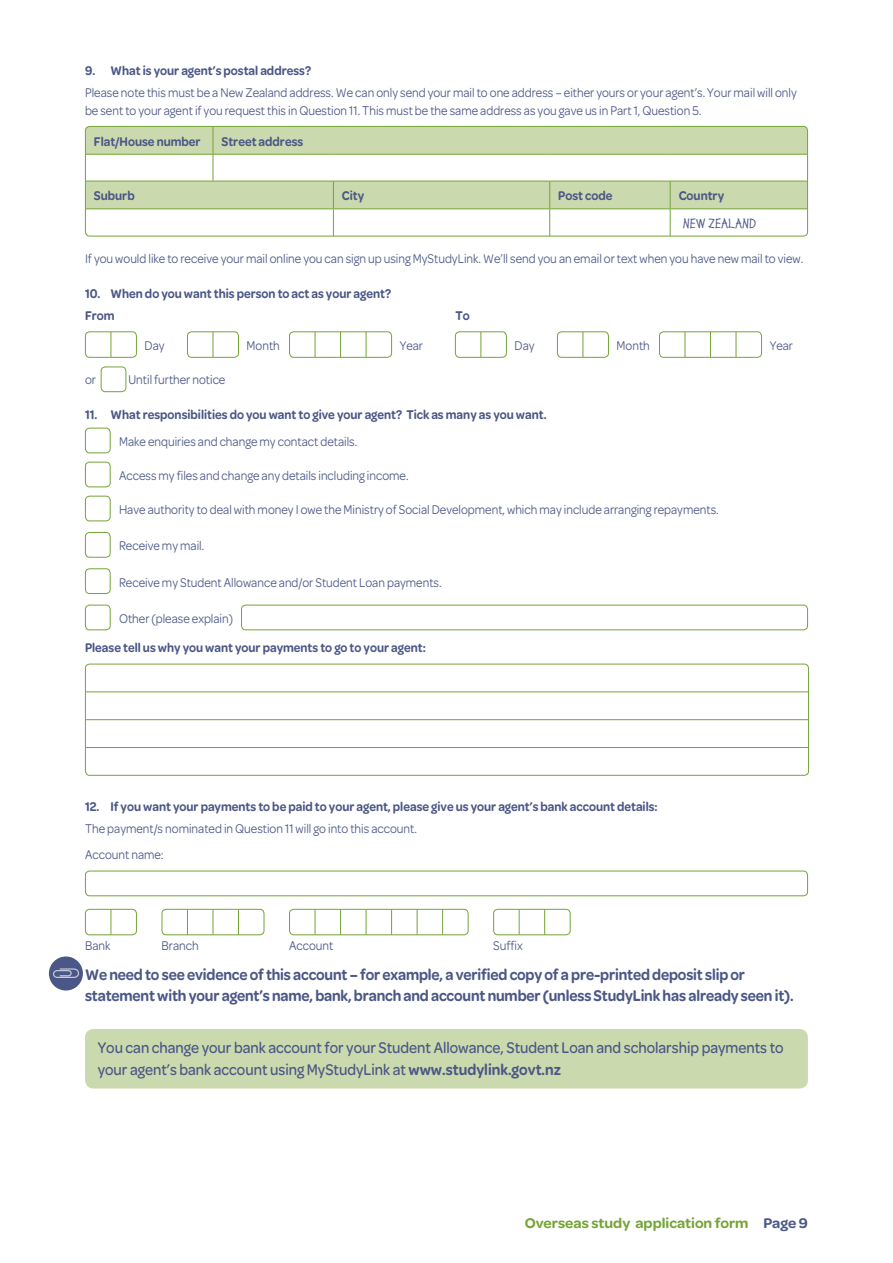
<style>
.page{position:relative;width:893px;height:1263px;background:#fff}
.page>*{position:absolute;margin:0;border:0;box-sizing:border-box;transform-origin:0 0}
.Head_4{font:600 16.5px/21px "Omnes";letter-spacing:-.01em;color:#4b5786;scale:.9 1}
.t1{font:500 16.5px/22.5px "Omnes";color:#4b5786;scale:.9 1}
.t2{font:600 15px "Omnes";color:#75a436}
.Body{font:13.5px/18px "Omnes";color:#4b5786;scale:.9 1}
.Body_semibold{font:600 13.5px "Omnes";color:#4b5786;scale:.9 1}
.t3{font:700 13.5px/27.2px "Lemonade ICG";color:#4b5786}
.Body-2{font:600 13.5px "Omnes";color:#4b5786;scale:.9 1}
.s1{font-family:"Omnes";font-weight:600}
.s2{font-weight:600}
.s3{color:#4b5786}
</style>
<div class="page">
<svg style="left:85px;top:126px;width:722px;height:82px;fill:#cbdaae"></svg>
<svg style="left:213px;top:128px;width:1px;height:53px"></svg>
<svg style="left:333px;top:182px;width:1px;height:52px"></svg>
<svg style="left:549px;top:182px;width:1px;height:52px"></svg>
<svg style="left:670px;top:182px;width:1px;height:52px"></svg>
<hr style="left:85px;top:208px;width:128px;height:1px;background:#75a436">
<hr style="left:213px;top:208px;width:120px;height:1px;background:#75a436">
<hr style="left:333px;top:208px;width:217px;height:1px;background:#75a436">
<hr style="left:550px;top:208px;width:120px;height:1px;background:#75a436">
<hr style="left:670px;top:208px;width:137px;height:1px;background:#75a436">
<hr style="left:85px;top:181px;width:128px;height:1px;background:#75a436">
<hr style="left:213px;top:181px;width:120px;height:1px;background:#75a436">
<hr style="left:333px;top:181px;width:217px;height:1px;background:#75a436">
<hr style="left:550px;top:181px;width:120px;height:1px;background:#75a436">
<hr style="left:670px;top:181px;width:137px;height:1px;background:#75a436">
<hr style="left:85px;top:154px;width:128px;height:1px;background:#75a436">
<hr style="left:213px;top:154px;width:120px;height:1px;background:#75a436">
<hr style="left:333px;top:154px;width:217px;height:1px;background:#75a436">
<hr style="left:550px;top:154px;width:120px;height:1px;background:#75a436">
<hr style="left:670px;top:154px;width:137px;height:1px;background:#75a436">
<div style="left:85px;top:126px;width:723px;height:110px;border:1px solid #75a436;border-radius:4px"></div>
<svg style="left:111px;top:333px;width:1px;height:23px"></svg>
<div style="left:85px;top:331px;width:52px;height:27px;border:1px solid #75a436;border-radius:4px"></div>
<svg style="left:213px;top:333px;width:1px;height:23px"></svg>
<div style="left:187px;top:331px;width:52px;height:27px;border:1px solid #75a436;border-radius:4px"></div>
<svg style="left:315px;top:333px;width:1px;height:23px"></svg>
<svg style="left:340px;top:333px;width:1px;height:23px"></svg>
<svg style="left:366px;top:333px;width:1px;height:23px"></svg>
<div style="left:289px;top:331px;width:103px;height:27px;border:1px solid #75a436;border-radius:4px"></div>
<svg style="left:480px;top:333px;width:1px;height:23px"></svg>
<div style="left:455px;top:331px;width:52px;height:27px;border:1px solid #75a436;border-radius:4px"></div>
<svg style="left:583px;top:333px;width:1px;height:23px"></svg>
<div style="left:557px;top:331px;width:52px;height:27px;border:1px solid #75a436;border-radius:4px"></div>
<svg style="left:685px;top:333px;width:1px;height:23px"></svg>
<svg style="left:710px;top:333px;width:1px;height:23px"></svg>
<svg style="left:736px;top:333px;width:1px;height:23px"></svg>
<div style="left:659px;top:331px;width:103px;height:27px;border:1px solid #75a436;border-radius:4px"></div>
<div style="left:85px;top:428px;width:26px;height:25px;border:1px solid #75a436;border-radius:4px"></div>
<div style="left:85px;top:462px;width:26px;height:25px;border:1px solid #75a436;border-radius:4px"></div>
<div style="left:85px;top:496px;width:26px;height:25px;border:1px solid #75a436;border-radius:4px"></div>
<div style="left:85px;top:532px;width:26px;height:26px;border:1px solid #75a436;border-radius:4px"></div>
<div style="left:85px;top:568px;width:26px;height:26px;border:1px solid #75a436;border-radius:4px"></div>
<div style="left:85px;top:605px;width:26px;height:25px;border:1px solid #75a436;border-radius:4px"></div>
<div style="left:241px;top:605px;width:567px;height:25px;border:1px solid #75a436;border-radius:4px"></div>
<hr style="left:85px;top:691px;width:723px;height:1px;background:#75a436">
<hr style="left:85px;top:719px;width:723px;height:1px;background:#75a436">
<hr style="left:85px;top:747px;width:723px;height:1px;background:#75a436">
<div style="left:85px;top:664px;width:724px;height:112px;border:1px solid #75a436;border-radius:4px"></div>
<div style="left:85px;top:871px;width:723px;height:25px;border:1px solid #75a436;border-radius:4px"></div>
<svg style="left:111px;top:911px;width:1px;height:22px"></svg>
<div style="left:85px;top:909px;width:52px;height:26px;border:1px solid #75a436;border-radius:4px"></div>
<svg style="left:187px;top:911px;width:1px;height:22px"></svg>
<svg style="left:213px;top:911px;width:1px;height:22px"></svg>
<svg style="left:238px;top:911px;width:1px;height:22px"></svg>
<div style="left:162px;top:909px;width:102px;height:26px;border:1px solid #75a436;border-radius:4px"></div>
<svg style="left:315px;top:911px;width:1px;height:22px"></svg>
<svg style="left:340px;top:911px;width:1px;height:22px"></svg>
<svg style="left:366px;top:911px;width:1px;height:22px"></svg>
<svg style="left:391px;top:911px;width:1px;height:22px"></svg>
<svg style="left:417px;top:911px;width:1px;height:22px"></svg>
<svg style="left:442px;top:911px;width:1px;height:22px"></svg>
<div style="left:289px;top:909px;width:179px;height:26px;border:1px solid #75a436;border-radius:4px"></div>
<svg style="left:519px;top:911px;width:1px;height:22px"></svg>
<svg style="left:544px;top:911px;width:1px;height:22px"></svg>
<div style="left:493px;top:909px;width:78px;height:26px;border:1px solid #75a436;border-radius:4px"></div>
<div style="left:85px;top:1029px;width:723px;height:59px;background:#cbdaae;border-radius:9px"></div>
<div style="left:101px;top:367px;width:25px;height:25px;border:1px solid #75a436;border-radius:4px"></div>
<div style="left:49px;top:956px;width:34px;height:34px;background:#4b5786;border-radius:50%"></div>
<svg style="left:53px;top:968px;width:26px;height:10px"></svg>
<p class="Body_semibold" style="left:85px;top:60px;width:253px">9. What is your agent’s postal address?</p>
<p class="Body" style="left:85px;top:83px;width:792px">Please note this must be a New Zealand address. We can only send your mail to one address – either yours or your agent’s. Your mail will only be sent to your agent if you request this in Question 11. This must be the same address as you gave us in Part 1, Question 5.</p>
<p class="Body_semibold" style="left:94px;top:132px;width:120px">Flat/House number</p>
<p class="Body_semibold" style="left:221px;top:132px;width:92px">Street address</p>
<p class="Body_semibold" style="left:94px;top:186px;width:47px">Suburb</p>
<p class="Body_semibold" style="left:342px;top:186px;width:26px">City</p>
<p class="Body_semibold" style="left:558px;top:186px;width:62px">Post code</p>
<p class="t3" style="left:683px;top:183px;width:75px;text-indent:-4px"><span class="s1">Country<br></span>NEW ZEALAND</p>
<p class="Body" style="left:85px;top:249px;width:800px">If you would like to receive your mail online you can sign up using MyStudyLink. We’ll send you an email or text when you have new mail to view.</p>
<p class="Body_semibold" style="left:85px;top:284px;width:342px">10. When do you want this person to act as your agent?</p>
<p class="Body-2" style="left:85px;top:306px;width:34px">From</p>
<p class="Body-2" style="left:456px;top:306px;width:17px">To</p>
<p class="Body" style="left:145px;top:336px;width:24px">Day</p>
<p class="Body" style="left:247px;top:336px;width:38px">Month</p>
<p class="Body" style="left:400px;top:336px;width:27px">Year</p>
<p class="Body" style="left:514px;top:336px;width:24px">Day</p>
<p class="Body" style="left:617px;top:336px;width:38px">Month</p>
<p class="Body" style="left:770px;top:336px;width:27px">Year</p>
<p class="Body" style="left:85px;top:370px;width:14px">or</p>
<p class="Body" style="left:129px;top:370px;width:109px">Until further notice</p>
<p class="Body_semibold" style="left:85px;top:405px;width:514px">11. What responsibilities do you want to give your agent? Tick as many as you want.</p>
<p class="Body" style="left:119px;top:432px;width:266px">Make enquiries and change my contact details.</p>
<p class="Body" style="left:119px;top:466px;width:323px">Access my files and change any details including income.</p>
<p class="Body" style="left:119px;top:500px;width:668px">Have authority to deal with money I owe the Ministry of Social Development, which may include arranging repayments.</p>
<p class="Body" style="left:119px;top:536px;width:96px">Receive my mail.</p>
<p class="Body" style="left:119px;top:572px;width:360px">Receive my Student Allowance and/or Student Loan payments.</p>
<p class="Body" style="left:119px;top:608px;width:128px">Other (please explain)</p>
<p class="Body_semibold" style="left:85px;top:638px;width:380px">Please tell us why you want your payments to go to your agent:</p>
<p class="Body_semibold" style="left:85px;top:796px;width:638px">12. If you want your payments to be paid to your agent, please give us your agent’s bank account details:</p>
<p class="Body" style="left:85px;top:819px;width:370px">The payment/s nominated in Question 11 will go into this account.</p>
<p class="Body" style="left:85px;top:845px;width:89px">Account name:</p>
<p class="Body" style="left:85px;top:936px;width:30px">Bank</p>
<p class="Body" style="left:162px;top:936px;width:43px">Branch</p>
<p class="Body" style="left:289px;top:936px;width:51px">Account</p>
<p class="Body" style="left:493px;top:936px;width:34px">Suffix</p>
<p class="Head_4" style="left:85px;top:963px;width:789px">We need to see evidence of this account – for example, a verified copy of a pre-printed deposit slip or statement with your agent’s name, bank, branch and account number (unless StudyLink has already seen it).</p>
<p class="t1" style="left:98px;top:1035px;width:763px">You can change your bank account for your Student Allowance, Student Loan and scholarship payments to your agent’s bank account using MyStudyLink at <span class="s2">www.studylink.govt.nz</span></p>
<p class="t2" style="left:525px;top:1212px;width:285px">Overseas study application form <span class="s3">Page 9</span></p>
</div>
